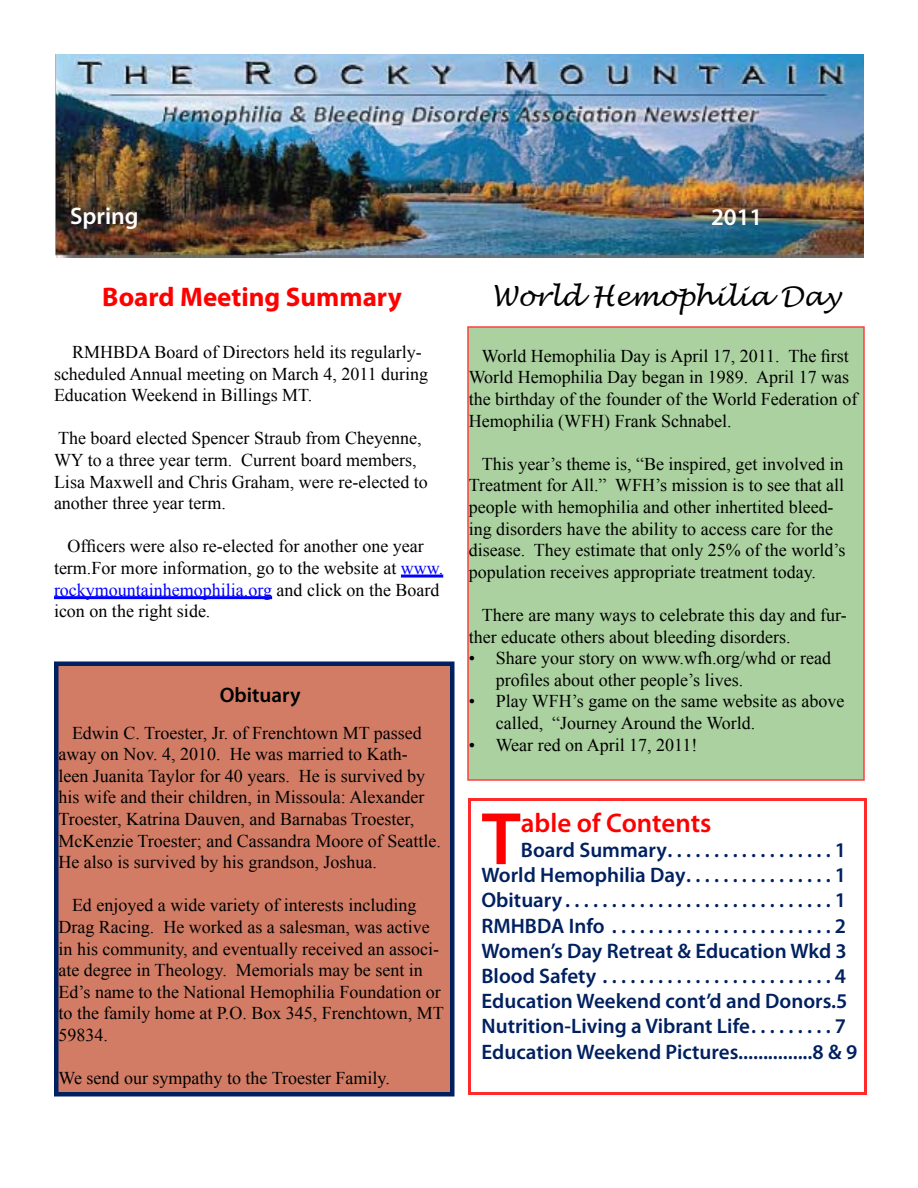
<style>
.page{position:relative;width:918px;height:1188px;background:#fff}
.page>*{position:absolute;margin:0;border:0;box-sizing:border-box;transform-origin:0 0}
.t1{font:600 75px "Myriad Pro";color:#f00}
.t2{font:700 27px "Myriad Pro";color:#f00}
.t3{font:italic 27px "Lucida Handwriting";color:#000}
.t4{font:600 27px "Myriad Pro";color:#f00}
.t5{font:600 24px "Myriad Pro";color:#fff}
.t6{font:600 21px/25.2px "Myriad Pro";color:#002060;text-align:justify}
.t7{font:600 21px "Myriad Pro";color:#000}
.t8{font:18px/21.6px "Times New Roman";color:#000}
.s1{color:#00f}
</style>
<div class="page">
<img style="left:55px;top:54px;width:809px;height:204px">
<hr style="left:401px;top:575px;width:42px;height:3px;background:#00f">
<hr style="left:54px;top:596px;width:218px;height:3px;background:#00f">
<div style="left:468px;top:798px;width:399px;height:297px;border:3px solid #ff2b2b"></div>
<div style="left:56px;top:664px;width:396px;height:430px;background:#d27c65"></div>
<div style="left:54px;top:662px;width:400px;height:434px;border:4px solid #002060"></div>
<div style="left:468px;top:327px;width:396px;height:453px;background:#aad19f"></div>
<div style="left:467px;top:326px;width:398px;height:455px;border:2px solid #ff4040"></div>
<h3 class="t5" style="left:70px;top:201px;width:70px">Spring</h3>
<h2 class="t2" style="left:102px;top:279px;width:301px">Board Meeting Summary</h2>
<p class="t8" style="left:54px;top:341px;width:376px;text-indent:18px">RMHBDA Board of Directors held its regularly&shy;scheduled Annual meeting on March 4, 2011 during<br>Education Weekend in Billings MT.</p>
<p class="t8" style="left:54px;top:427px;width:375px">The board elected Spencer Straub from Cheyenne, WY to a three year term. Current board members, Lisa Maxwell and Chris Graham, were re-elected to another three year term.</p>
<p class="t8" style="left:54px;top:535px;width:391px;text-indent:14px">Officers were also re-elected for another one year term.For more information, go to the website at <span class="s1">www. rockymountainhemophilia.org</span> and click on the Board icon on the right side.</p>
<p class="t7" style="left:220px;top:682px;width:82px">Obituary</p>
<p class="t8" style="left:58px;top:721px;width:384px;text-indent:14px">Edwin C. Troester, Jr. of Frenchtown MT passed away on Nov. 4, 2010. He was married to Kath&shy;leen Juanita Taylor for 40 years. He is survived by his wife and their children, in Missoula: Alexander Troester, Katrina Dauven, and Barnabas Troester, McKenzie Troester; and Cassandra Moore of Seattle.<br>He also is survived by his grandson, Joshua.</p>
<p class="t8" style="left:58px;top:894px;width:387px;text-indent:14px">Ed enjoyed a wide variety of interests including Drag Racing. He worked as a salesman, was active in his community, and eventually received an associ&shy;ate degree in Theology. Memorials may be sent in Ed’s name to the National Hemophilia Foundation or to the family home at P.O. Box 345, Frenchtown, MT 59834.</p>
<p class="t8" style="left:58px;top:1067px;width:333px">We send our sympathy to the Troester Family.</p>
<h3 class="t5" style="left:711px;top:202px;width:53px">2011</h3>
<h2 class="t3" style="left:492px;top:280px;width:350px">World Hemophilia Day</h2>
<p class="t8" style="left:469px;top:345px;width:390px;text-indent:13px">World Hemophilia Day is April 17, 2011. The first World Hemophilia Day began in 1989. April 17 was the birthday of the founder of the World Federation of Hemophilia (WFH) Frank Schnabel.</p>
<p class="t8" style="left:469px;top:453px;width:378px;text-indent:13px">This year’s theme is, “Be inspired, get involved in Treatment for All.” WFH’s mission is to see that all people with hemophilia and other inhertited bleed&shy;ing disorders have the ability to access care for the disease. They estimate that only 25% of the world’s population receives appropriate treatment today.</p>
<p class="t8" style="left:469px;top:604px;width:380px;text-indent:13px">There are many ways to celebrate this day and fur&shy;ther educate others about bleeding disorders.</p>
<p class="t8" style="left:496px;top:647px;width:337px;text-indent:-27px">• Share your story on www.wfh.org/whd or read profiles about other people’s lives.</p>
<p class="t8" style="left:496px;top:690px;width:350px;text-indent:-27px">• Play WFH’s game on the same website as above called, “Journey Around the World.</p>
<p class="t8" style="left:469px;top:734px;width:230px">• Wear red on April 17, 2011!</p>
<h1 class="t1" style="left:482px;top:791px;width:41px">T</h1>
<h2 class="t4" style="left:521px;top:806px;width:192px">able of Contents</h2>
<p class="t6" style="left:482px;top:837px;width:368px;text-indent:39px">Board Summary . . . . . . . . . . . . . . . . . 1<br>World Hemophilia Day . . . . . . . . . . . . . . . 1<br>Obituary . . . . . . . . . . . . . . . . . . . . . . . . . . . . 1<br>RMHBDA Info ....................... 2<br>Women’s Day Retreat &amp; Education Wkd 3<br>Blood Safety ........................ 4<br>Education Weekend cont’d and Donors.5<br>Nutrition-Living a Vibrant Life . . . . . . . . 7<br>Education Weekend Pictures...............</p>
<p class="t6" style="left:813px;top:1038px;width:46px">8 &amp; 9</p>
</div>
